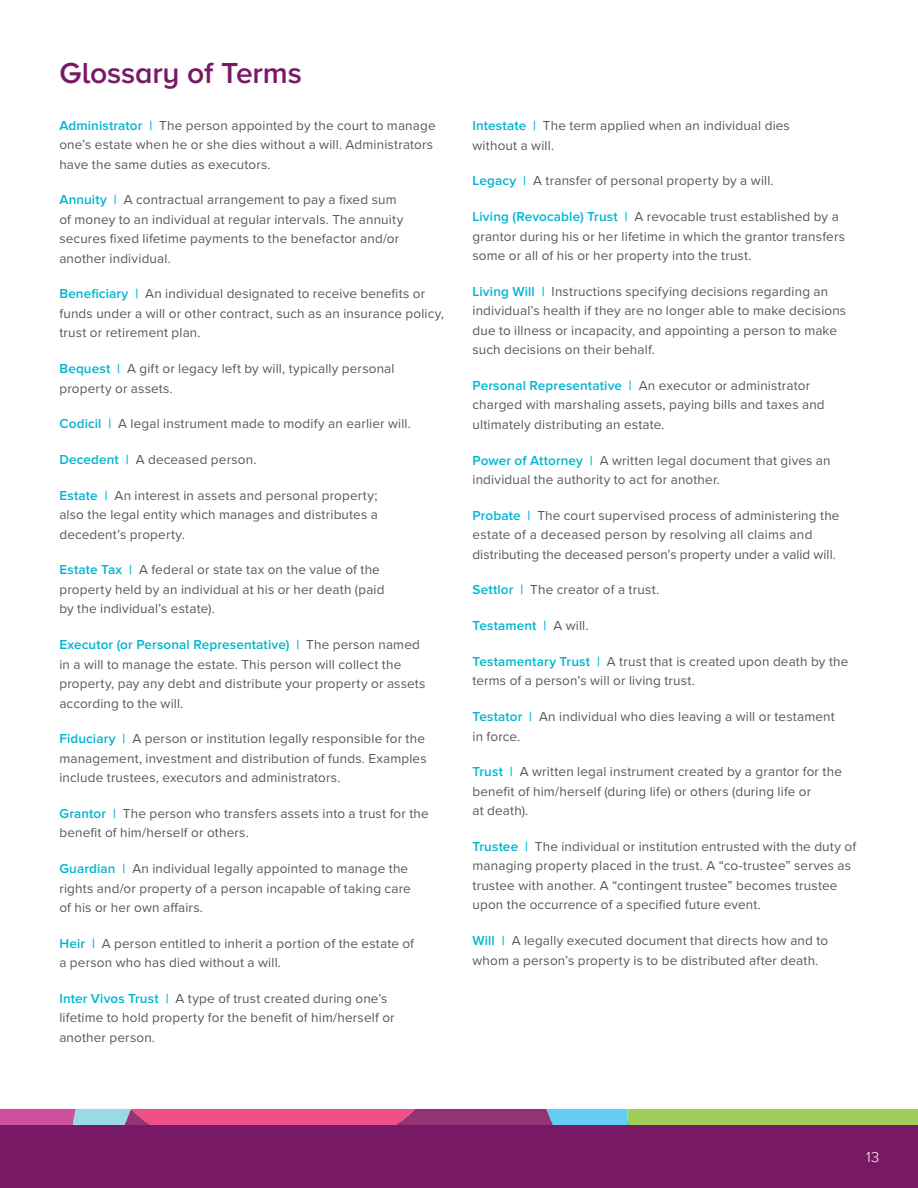
<style>
.page{position:relative;width:918px;height:1188px;background:#fff}
.page>*{position:absolute;margin:0;border:0;box-sizing:border-box;transform-origin:0 0}
.t1{font:600 30px "Proxima Nova A";letter-spacing:-.005em;color:#771965}
.t2{font:300 15px "Proxima Nova";color:#fff}
.t3{font:13.5px/19.5px "Proxima Nova";letter-spacing:.01em;color:#57585a}
.t4{font:600 13.5px "Proxima Nova";letter-spacing:.01em;color:#00b5d1}
.s1{font-weight:600;color:#00b5d1}
.s2{font-weight:400;color:#57585a}
</style>
<div class="page">
<div style="left:0;top:1122px;width:918px;height:66px;background:#771965"></div>
<svg style="left:0;top:1109px;width:918px;height:16px;background:#b38586"></svg>
<h1 class="t1" style="left:59px;top:56px;width:244px">Glossary of Terms</h1>
<p class="t3" style="left:59px;top:115px;width:378px"><span class="s1">Administrator |</span> The person appointed by the court to manage one’s estate when he or she dies without a will. Administrators have the same duties as executors.</p>
<p class="t3" style="left:59px;top:189px;width:345px"><span class="s1">Annuity |</span> A contractual arrangement to pay a fixed sum of money to an individual at regular intervals. The annuity secures fixed lifetime payments to the benefactor and/or another individual.</p>
<p class="t3" style="left:59px;top:284px;width:386px"><span class="s1">Beneficiary |</span> An individual designated to receive benefits or funds under a will or other contract, such as an insurance policy, trust or retirement plan.</p>
<p class="t3" style="left:59px;top:358px;width:337px"><span class="s1">Bequest |</span> A gift or legacy left by will, typically personal property or assets.</p>
<p class="t3" style="left:59px;top:413px;width:353px"><span class="s1">Codicil |</span> A legal instrument made to modify an earlier will.</p>
<p class="t3" style="left:59px;top:449px;width:199px"><span class="s1">Decedent |</span> A deceased person.</p>
<p class="t3" style="left:59px;top:485px;width:320px;text-align:justify"><span class="s1">Estate |</span> An interest in assets and personal property; also the legal entity which manages and distributes a decedent’s property.</p>
<p class="t3" style="left:59px;top:560px;width:327px"><span class="s1">Estate Tax |</span> A federal or state tax on the value of the property held by an individual at his or her death (paid by the individual’s estate).</p>
<p class="t3" style="left:59px;top:634px;width:368px"><span class="s1">Executor (or Personal Representative) |</span> The person named in a will to manage the estate. This person will collect the property, pay any debt and distribute your property or assets according to the will.</p>
<p class="t3" style="left:59px;top:728px;width:369px;text-align:justify"><span class="s1">Fiduciary |</span> A person or institution legally responsible for the management, investment and distribution of funds. Examples include trustees, executors and administrators.</p>
<p class="t3" style="left:59px;top:803px;width:371px"><span class="s1">Grantor |</span> The person who transfers assets into a trust for the benefit of him/herself or others.</p>
<p class="t3" style="left:59px;top:858px;width:353px"><span class="s1">Guardian |</span> An individual legally appointed to manage the rights and/or property of a person incapable of taking care of his or her own affairs.</p>
<p class="t3" style="left:59px;top:933px;width:356px"><span class="s1">Heir |</span> A person entitled to inherit a portion of the estate of a person who has died without a will.</p>
<p class="t3" style="left:59px;top:988px;width:337px"><span class="s1">Inter Vivos Trust |</span> A type of trust created during one’s lifetime to hold property for the benefit of him/herself or another person.</p>
<p class="t3" style="left:472px;top:115px;width:319px"><span class="s1">Intestate |</span> The term applied when an individual dies without a will.</p>
<p class="t3" style="left:472px;top:171px;width:303px"><span class="s1">Legacy |</span> A transfer of personal property by a will.</p>
<p class="t3" style="left:472px;top:206px;width:374px"><span class="s1">Living (Revocable) Trust |</span> A revocable trust established by a grantor during his or her lifetime in which the grantor transfers some or all of his or her property into the trust.</p>
<p class="t3" style="left:472px;top:281px;width:375px"><span class="s1">Living Will |</span> Instructions specifying decisions regarding an individual’s health if they are no longer able to make decisions due to illness or incapacity, and appointing a person to make such decisions on their behalf.</p>
<p class="t3" style="left:472px;top:375px;width:354px"><span class="s1">Personal Representative |</span> An executor or administrator charged with marshaling assets, paying bills and taxes and ultimately distributing an estate.</p>
<p class="t3" style="left:472px;top:450px;width:360px"><span class="s1">Power of Attorney |</span> A written legal document that gives an individual the authority to act for another.</p>
<p class="t3" style="left:472px;top:505px;width:369px"><span class="s1">Probate |</span> The court supervised process of administering the estate of a deceased person by resolving all claims and distributing the deceased person’s property under a valid will.</p>
<p class="t3" style="left:472px;top:580px;width:188px"><span class="s1">Settlor |</span> The creator of a trust.</p>
<p class="t4" style="left:472px;top:618px;width:118px">Testament | <span class="s2">A will.</span></p>
<p class="t3" style="left:472px;top:651px;width:377px"><span class="s1">Testamentary Trust |</span> A trust that is created upon death by the terms of a person’s will or living trust.</p>
<p class="t3" style="left:472px;top:706px;width:364px"><span class="s1">Testator |</span> An individual who dies leaving a will or testament in force.</p>
<p class="t3" style="left:472px;top:761px;width:371px"><span class="s1">Trust |</span> A written legal instrument created by a grantor for the benefit of him/herself (during life) or others (during life or<br>at death).</p>
<p class="t3" style="left:472px;top:836px;width:385px"><span class="s1">Trustee |</span> The individual or institution entrusted with the duty of managing property placed in the trust. A “co-trustee” serves as trustee with another. A “contingent trustee” becomes trustee upon the occurrence of a specified future event.</p>
<p class="t3" style="left:472px;top:930px;width:357px"><span class="s1">Will |</span> A legally executed document that directs how and to whom a person’s property is to be distributed after death.</p>
<p class="t2" style="left:866px;top:1148px;width:14px">13</p>
</div>
